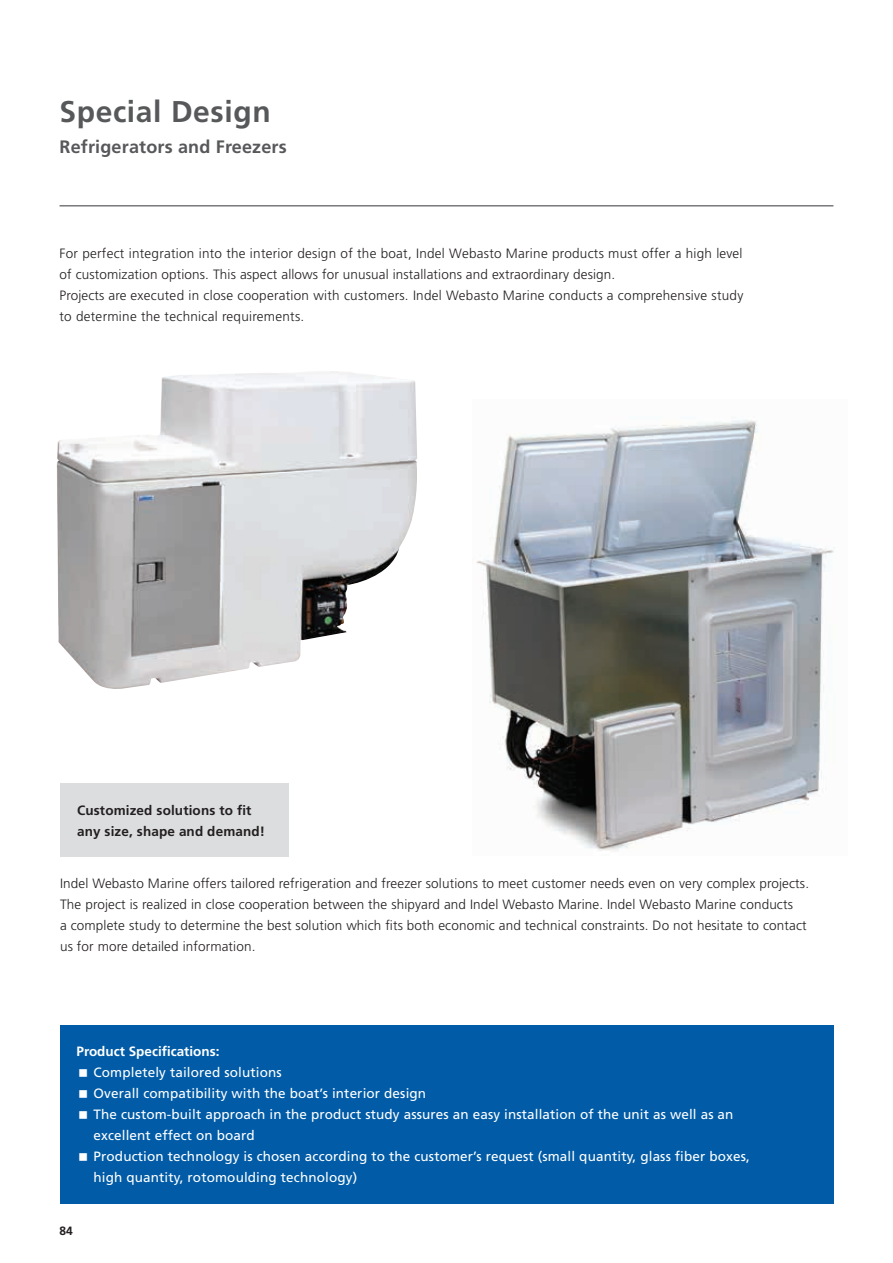
<style>
.page{position:relative;width:893px;height:1263px;background:#fff}
.page>*{position:absolute;margin:0;border:0;box-sizing:border-box;transform-origin:0 0}
.t1{font:700 30px "Frutiger";letter-spacing:.02em;color:#57585a}
.t2{font:700 18px "Frutiger";letter-spacing:.01em;color:#57585a}
.t3{font:300 13.5px/21px "Frutiger";letter-spacing:.01em;color:#231f20}
.t4{font:13.5px/21px "Frutiger";letter-spacing:.01em;color:#fff}
.t5{font:700 13.5px/21px "Frutiger";letter-spacing:.01em;color:#231f20}
.t6{font:700 13.5px "Frutiger";color:#fff}
.t7{font:700 12px "Frutiger";color:#231f20}
</style>
<div class="page">
<hr style="left:60px;top:205px;width:773px;height:1px;background:#57585a">
<img style="left:56px;top:371px;width:361px;height:318px">
<img style="left:476px;top:420px;width:359px;height:431px">
<div style="left:60px;top:783px;width:229px;height:74px;background:#dcdddf"></div>
<div style="left:60px;top:1025px;width:773px;height:178px;background:#015ba6"></div>
<h1 class="t1" style="left:60px;top:94px;width:213px">Special Design</h1>
<h2 class="t2" style="left:60px;top:136px;width:229px">Refrigerators and Freezers</h2>
<p class="t3" style="left:60px;top:243px;width:685px">For perfect integration into the interior design of the boat, Indel Webasto Marine products must offer a high level of customization options. This aspect allows for unusual installations and extraordinary design.<br>Projects are executed in close cooperation with customers. Indel Webasto Marine conducts a comprehensive study to determine the technical requirements.</p>
<p class="t5" style="left:77px;top:799px;width:190px">Customized solutions to fit any size, shape and demand!</p>
<p class="t3" style="left:60px;top:873px;width:750px">Indel Webasto Marine offers tailored refrigeration and freezer solutions to meet customer needs even on very complex projects.<br>The project is realized in close cooperation between the shipyard and Indel Webasto Marine. Indel Webasto Marine conducts<br>a complete study to determine the best solution which fits both economic and technical constraints. Do not hesitate to contact us for more detailed information.</p>
<p class="t6" style="left:77px;top:1044px;width:145px">Product Specifications:</p>
<p class="t4" style="left:94px;top:1062px;width:658px">Completely tailored solutions<br>Overall compatibility with the boat’s interior design<br>The custom-built approach in the product study assures an easy installation of the unit as well as an excellent effect on board<br>Production technology is chosen according to the customer’s request (small quantity, glass fiber boxes, high quantity, rotomoulding technology)</p>
<p class="t7" style="left:60px;top:1224px;width:15px">84</p>
</div>
